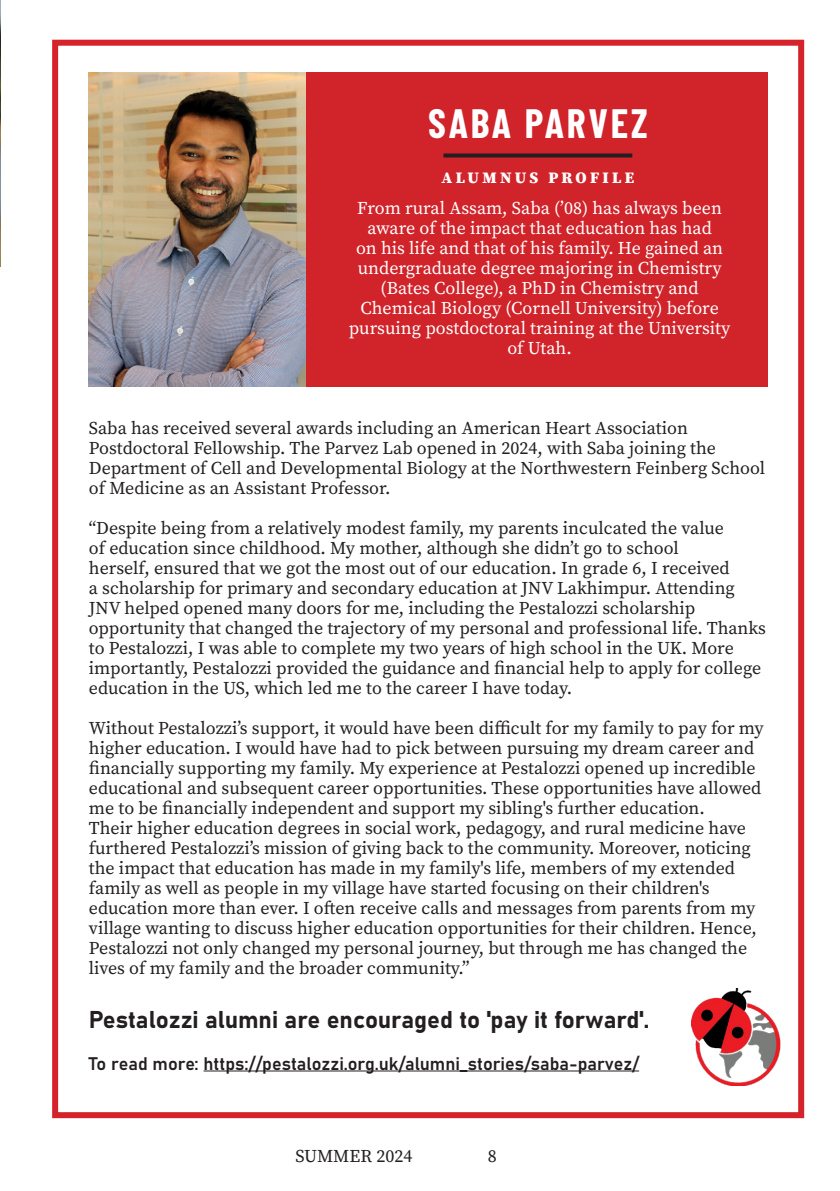
<style>
.page{position:relative;width:840px;height:1191px;background:#fff}
.page>*{position:absolute;margin:0;border:0;box-sizing:border-box;transform-origin:0 0}
.t1{font:700 40px "Barlow Condensed";letter-spacing:.07em;color:#fff}
.t2{font:24px "Bahnschrift";color:#231f20}
.t3{font:18px/20px "Source Serif Variable";color:#231f20}
.t4{font:18px/20px "Source Serif Variable";color:#fff;text-align:center}
.t5{font:18px "Bahnschrift";color:#231f20}
.Section_Header_-_Rig{font:16px "Source Serif Variable";letter-spacing:.2em;color:#fff}
</style>
<div class="page">
<img style="left:0;top:0;width:1px;height:266px">
<div style="left:305px;top:72px;width:462px;height:314px;background:#d1232a"></div>
<img style="left:89px;top:72px;width:216px;height:314px">
<svg style="left:443px;top:153px;width:189px;height:4px"></svg>
<img style="left:691px;top:988px;width:90px;height:97px">
<div style="left:52px;top:40px;width:751px;height:1078px;border:6px solid #d5232b"></div>
<hr style="left:203px;top:1070px;width:435px;height:1px;background:#231f20">
<p class="t1" style="left:428px;top:95px;width:221px">SABA PARVEZ</p>
<p class="Section_Header_-_Rig" style="left:441px;top:167px;width:194px">ALUMNUS PROFILE</p>
<p class="t4" style="left:349px;top:198px;width:382px">From rural Assam, Saba (’08) has always been aware of the impact that education has had<br>on his life and that of his family. He gained an undergraduate degree majoring in Chemistry (Bates College), a PhD in Chemistry and Chemical Biology (Cornell University) before pursuing postdoctoral training at the University of Utah.</p>
<p class="t3" style="left:89px;top:417px;width:677px">Saba has received several awards including an American Heart Association Postdoctoral Fellowship. The Parvez Lab opened in 2024, with Saba joining the Department of Cell and Developmental Biology at the Northwestern Feinberg School of Medicine as an Assistant Professor.</p>
<p class="t3" style="left:89px;top:517px;width:678px">“Despite being from a relatively modest family, my parents inculcated the value<br>of education since childhood. My mother, although she didn’t go to school<br>herself, ensured that we got the most out of our education. In grade 6, I received<br>a scholarship for primary and secondary education at JNV Lakhimpur. Attending JNV helped opened many doors for me, including the Pestalozzi scholarship opportunity that changed the trajectory of my personal and professional life. Thanks to Pestalozzi, I was able to complete my two years of high school in the UK. More importantly, Pestalozzi provided the guidance and financial help to apply for college education in the US, which led me to the career I have today.</p>
<p class="t3" style="left:89px;top:717px;width:676px">Without Pestalozzi’s support, it would have been difficult for my family to pay for my higher education. I would have had to pick between pursuing my dream career and financially supporting my family. My experience at Pestalozzi opened up incredible educational and subsequent career opportunities. These opportunities have allowed me to be financially independent and support my sibling's further education.<br>Their higher education degrees in social work, pedagogy, and rural medicine have furthered Pestalozzi’s mission of giving back to the community. Moreover, noticing the impact that education has made in my family's life, members of my extended family as well as people in my village have started focusing on their children's education more than ever. I often receive calls and messages from parents from my village wanting to discuss higher education opportunities for their children. Hence, Pestalozzi not only changed my personal journey, but through me has changed the lives of my family and the broader community.”</p>
<p class="t2" style="left:89px;top:1001px;width:561px">Pestalozzi alumni are encouraged to 'pay it forward'.</p>
<p class="t5" style="left:89px;top:1050px;width:551px">To read more: https://pestalozzi.org.uk/alumni_stories/saba-parvez/</p>
<p class="t3" style="left:295px;top:1145px;width:118px">SUMMER 2024</p>
<p class="t3" style="left:487px;top:1145px;width:10px">8</p>
</div>
